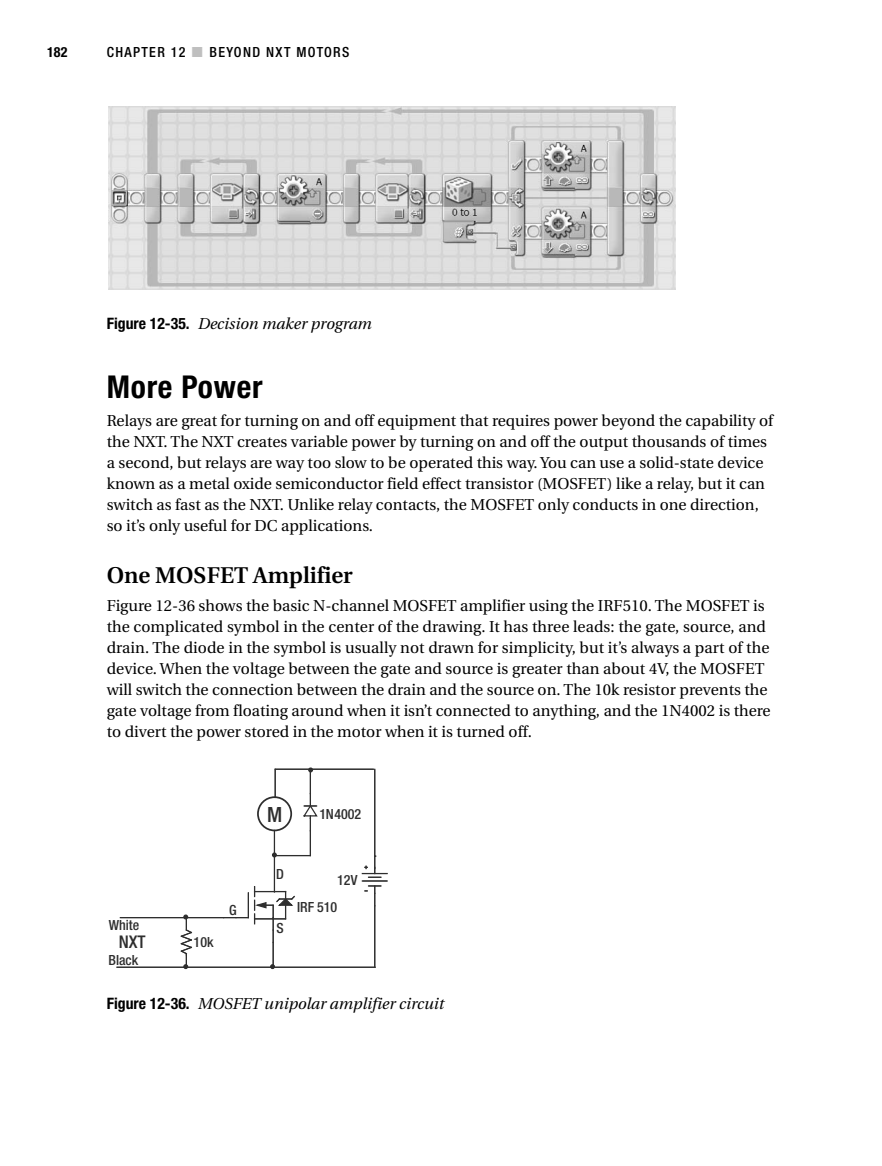
<style>
.page{position:relative;width:882px;height:1166px;background:#fff}
.page>*{position:absolute;margin:0;border:0;box-sizing:border-box;transform-origin:0 0}
.t1{font:700 condensed 31.5px "Helvetica Neue";letter-spacing:.025em;color:#000}
.t2{font:600 22.75px "Utopia";color:#000}
.t3{font:500 condensed 21px "Helvetica Neue";color:#2e2e2e}
.t4{font:500 condensed 17.5px "Helvetica Neue";color:#2e2e2e}
.t5{font:15.75px/21px "Utopia";color:#000}
.t6{font:italic 15.75px "Utopia";color:#000}
.t7{font:500 condensed 14px "Helvetica Neue";color:#2e2e2e}
.t8{font:500 condensed 14px "Helvetica Neue";letter-spacing:.095em;color:#000}
.t9{font:700 condensed 14px "Helvetica Neue";color:#000}
.s1{color:#bfbfbf}
.s2{font-family:"Helvetica Neue";font-weight:700;font-style:normal;font-stretch:condensed}
</style>
<div class="page">
<svg style="left:108px;top:106px;width:568px;height:864px"></svg>
<p class="t9" style="left:47px;top:47px;width:22px">182</p>
<p class="t8" style="left:107px;top:47px;width:244px">CHAPTER 12 <span class="s1">■</span> BEYOND NXT MOTORS</p>
<p class="t6" style="left:107px;top:318px;width:267px"><span class="s2">Figure 12-35.</span> Decision maker program</p>
<h1 class="t1" style="left:107px;top:375px;width:157px">More Power</h1>
<p class="t5" style="left:107px;top:411px;width:668px">Relays are great for turning on and off equipment that requires power beyond the capability of the NXT. The NXT creates variable power by turning on and off the output thousands of times a second, but relays are way too slow to be operated this way. You can use a solid-state device known as a metal oxide semiconductor field effect transistor (MOSFET) like a relay, but it can switch as fast as the NXT. Unlike relay contacts, the MOSFET only conducts in one direction, so it’s only useful for DC applications.</p>
<h2 class="t2" style="left:107px;top:566px;width:248px">One MOSFET Amplifier</h2>
<p class="t5" style="left:107px;top:597px;width:665px">Figure 12-36 shows the basic N-channel MOSFET amplifier using the IRF510. The MOSFET is the complicated symbol in the center of the drawing. It has three leads: the gate, source, and drain. The diode in the symbol is usually not drawn for simplicity, but it’s always a part of the device. When the voltage between the gate and source is greater than about 4V, the MOSFET will switch the connection between the drain and the source on. The 10k resistor prevents the gate voltage from floating around when it isn’t connected to anything, and the 1N4002 is there to divert the power stored in the motor when it is turned off.</p>
<h3 class="t3" style="left:267px;top:806px;width:17px">M</h3>
<p class="t7" style="left:320px;top:809px;width:43px">1N4002</p>
<p class="t7" style="left:109px;top:920px;width:32px">White</p>
<p class="t4" style="left:119px;top:935px;width:28px">NXT</p>
<p class="t7" style="left:108px;top:955px;width:31px">Black</p>
<p class="t7" style="left:194px;top:937px;width:21px">10k</p>
<p class="t7" style="left:229px;top:905px;width:9px">G</p>
<p class="t7" style="left:276px;top:869px;width:9px">D</p>
<p class="t7" style="left:277px;top:923px;width:9px">S</p>
<p class="t7" style="left:337px;top:874px;width:22px">12V</p>
<p class="t7" style="left:297px;top:901px;width:41px">IRF 510</p>
<p class="t6" style="left:107px;top:997px;width:339px"><span class="s2">Figure 12-36.</span> MOSFET unipolar amplifier circuit</p>
</div>
